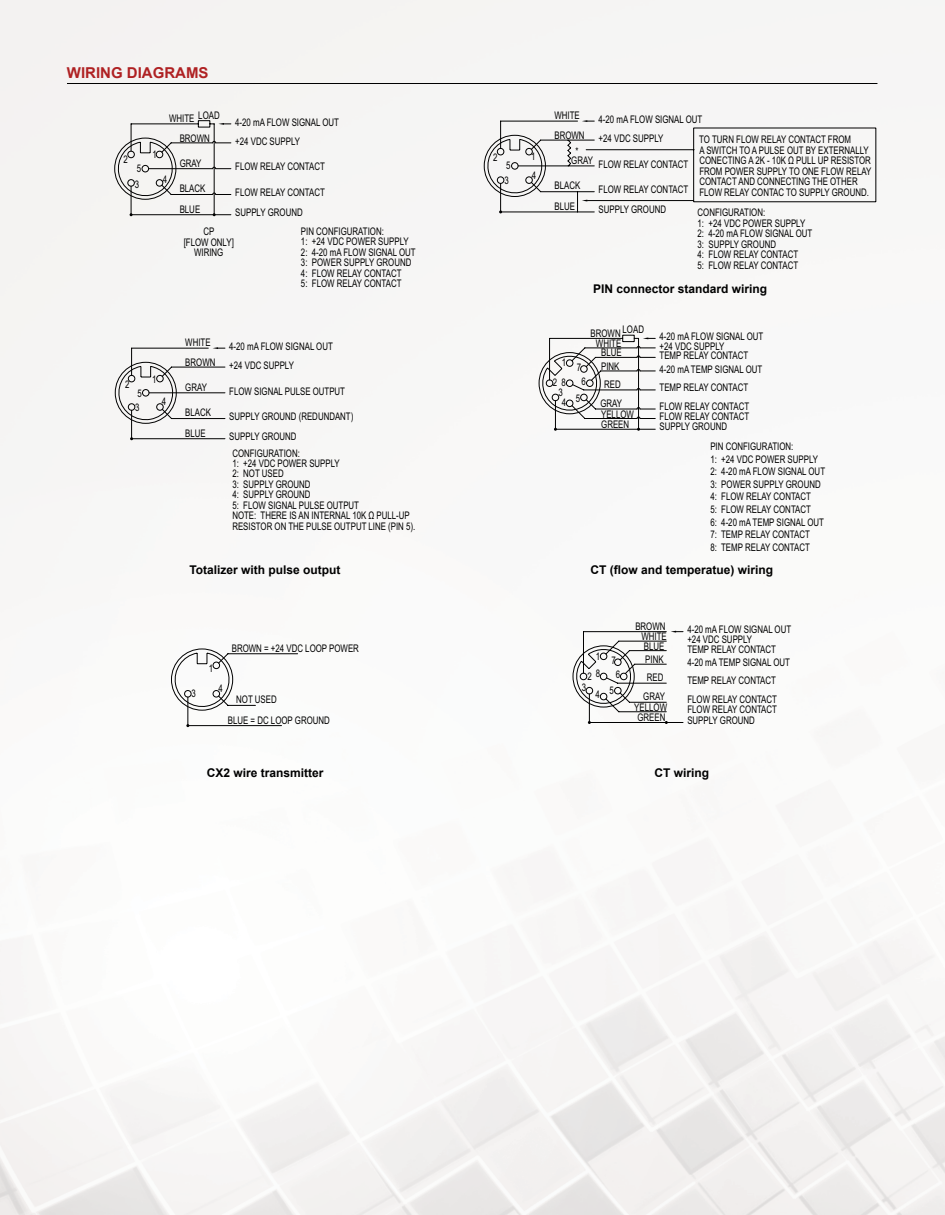
<style>
.page{position:relative;width:945px;height:1215px;background:#fff}
.page>*{position:absolute;margin:0;border:0;box-sizing:border-box;transform-origin:0 0}
.t1{font:700 15px "Arial";color:#af2123}
.t2{font:700 12px "Arial";color:#000}
.t3{font:10.5px/10.5px "Arial";color:#000;scale:.75 1}
.t4{font:10.5px/10.5px "Arial";color:#010101;scale:.75 1}
</style>
<div class="page">
<hr style="left:67px;top:83px;width:810px;height:1px;background:#000">
<svg style="left:114px;top:120px;width:118px;height:96px"></svg>
<svg style="left:115px;top:347px;width:111px;height:93px"></svg>
<svg style="left:171px;top:648px;width:127px;height:79px"></svg>
<svg style="left:484px;top:120px;width:392px;height:93px"></svg>
<svg style="left:539px;top:334px;width:117px;height:97px"></svg>
<svg style="left:573px;top:631px;width:111px;height:93px"></svg>
<h1 class="t1" style="left:67px;top:63px;width:143px">WIRING DIAGRAMS</h1>
<p class="t4" style="left:123px;top:155px;width:7px">2</p>
<p class="t4" style="left:137px;top:164px;width:7px">5</p>
<p class="t4" style="left:135px;top:179px;width:7px">3</p>
<p class="t4" style="left:198px;top:111px;width:30px">LOAD</p>
<p class="t4" style="left:180px;top:109px;width:42px;line-height:19.5px;text-indent:-11px">WHITE<br>BROWN</p>
<p class="t4" style="left:180px;top:158px;width:30px">GRAY</p>
<p class="t4" style="left:180px;top:178px;width:36px;line-height:20.4px">BLACK<br>BLUE</p>
<p class="t4" style="left:152px;top:150px;width:7px">1</p>
<p class="t4" style="left:163px;top:174px;width:7px">4</p>
<p class="t4" style="left:235px;top:112px;width:140px;line-height:19.4px">4-20 mA FLOW SIGNAL OUT +24 VDC SUPPLY</p>
<p class="t4" style="left:235px;top:161px;width:121px">FLOW RELAY CONTACT</p>
<p class="t4" style="left:235px;top:182px;width:121px;line-height:20.4px">FLOW RELAY CONTACT<br>SUPPLY GROUND</p>
<p class="t3" style="left:184px;top:226px;width:68px;text-align:center">CP<br>[FLOW ONLY]<br>WIRING</p>
<p class="t4" style="left:301px;top:226px;width:155px">PIN CONFIGURATION:<br>1: +24 VDC POWER SUPPLY<br>2: 4-20 mA FLOW SIGNAL OUT<br>3: POWER SUPPLY GROUND<br>4: FLOW RELAY CONTACT<br>5: FLOW RELAY CONTACT</p>
<p class="t3" style="left:125px;top:380px;width:7px">2</p>
<p class="t3" style="left:138px;top:388px;width:7px">5</p>
<p class="t3" style="left:135px;top:402px;width:7px">3</p>
<p class="t3" style="left:152px;top:375px;width:7px">1</p>
<p class="t3" style="left:162px;top:396px;width:7px">4</p>
<p class="t3" style="left:185px;top:333px;width:42px;line-height:19.4px">WHITE<br>BROWN</p>
<p class="t3" style="left:185px;top:382px;width:30px">GRAY</p>
<p class="t3" style="left:185px;top:403px;width:36px;line-height:20.4px">BLACK<br>BLUE</p>
<p class="t3" style="left:229px;top:337px;width:140px;line-height:19.4px">4-20 mA FLOW SIGNAL OUT +24 VDC SUPPLY</p>
<p class="t3" style="left:229px;top:386px;width:156px">FLOW SIGNAL PULSE OUTPUT</p>
<p class="t3" style="left:229px;top:406px;width:167px;line-height:20.4px">SUPPLY GROUND (REDUNDANT)<br>SUPPLY GROUND</p>
<p class="t3" style="left:232px;top:448px;width:245px">CONFIGURATION:<br>1: +24 VDC POWER SUPPLY<br>2: NOT USED<br>3: SUPPLY GROUND<br>4: SUPPLY GROUND<br>5: FLOW SIGNAL PULSE OUTPUT<br>NOTE: THERE IS AN INTERNAL 10K Ω PULL-UP<br>RESISTOR ON THE PULSE OUTPUT LINE (PIN 5).</p>
<p class="t2" style="left:189px;top:562px;width:153px">Totalizer with pulse output</p>
<p class="t3" style="left:192px;top:688px;width:7px">3</p>
<p class="t3" style="left:209px;top:663px;width:7px">1</p>
<p class="t3" style="left:218px;top:683px;width:7px">4</p>
<p class="t3" style="left:232px;top:644px;width:171px">BROWN = +24 VDC LOOP POWER</p>
<p class="t3" style="left:228px;top:689px;width:138px;line-height:20.4px;text-indent:8px">NOT USED<br>BLUE = DC LOOP GROUND</p>
<p class="t2" style="left:207px;top:764px;width:118px">CX2 wire transmitter</p>
<p class="t3" style="left:493px;top:152px;width:7px">2</p>
<p class="t3" style="left:531px;top:151px;width:7px">1</p>
<p class="t3" style="left:504px;top:175px;width:7px">3</p>
<p class="t3" style="left:506px;top:160px;width:7px">5</p>
<p class="t3" style="left:532px;top:170px;width:7px">4</p>
<p class="t3" style="left:555px;top:106px;width:42px;line-height:19.4px">WHITE<br>BROWN</p>
<p class="t3" style="left:571px;top:156px;width:30px">GRAY</p>
<p class="t3" style="left:555px;top:176px;width:36px;line-height:20.4px">BLACK<br>BLUE</p>
<p class="t3" style="left:599px;top:109px;width:140px;line-height:19.4px">4-20 mA FLOW SIGNAL OUT +24 VDC SUPPLY</p>
<p class="t3" style="left:599px;top:159px;width:121px">FLOW RELAY CONTACT</p>
<p class="t3" style="left:599px;top:179px;width:121px;line-height:20.4px">FLOW RELAY CONTACT<br>SUPPLY GROUND</p>
<p class="t3" style="left:699px;top:135px;width:231px">TO TURN FLOW RELAY CONTACT FROM<br>A SWITCH TO A PULSE OUT BY EXTERNALLY CONECTING A 2K - 10K Ω PULL UP RESISTOR FROM POWER SUPPLY TO ONE FLOW RELAY CONTACT AND CONNECTING THE OTHER FLOW RELAY CONTAC TO SUPPLY GROUND.</p>
<p class="t3" style="left:698px;top:208px;width:155px">CONFIGURATION:<br>1: +24 VDC POWER SUPPLY<br>2: 4-20 mA FLOW SIGNAL OUT<br>3: SUPPLY GROUND<br>4: FLOW RELAY CONTACT<br>5: FLOW RELAY CONTACT</p>
<p class="t3" style="left:575px;top:146px;width:6px">*</p>
<p class="t2" style="left:593px;top:280px;width:176px">PIN connector standard wiring</p>
<p class="t3" style="left:623px;top:324px;width:30px">LOAD</p>
<p class="t3" style="left:591px;top:328px;width:43px;text-align:center">BROWN<br>WHITE</p>
<p class="t3" style="left:601px;top:346px;width:29px;line-height:13.4px">BLUE<br>PINK</p>
<p class="t3" style="left:601px;top:375px;width:30px;line-height:18.8px;text-align:center">RED<br>GRAY</p>
<p class="t3" style="left:601px;top:409px;width:45px">YELLOW<br>GREEN</p>
<p class="t3" style="left:553px;top:352px;width:20px;line-height:20.2px;text-align:right">1<br>2 8</p>
<p class="t3" style="left:558px;top:388px;width:12px;line-height:10.1px;text-align:center">3<br>4</p>
<p class="t3" style="left:576px;top:393px;width:7px">5</p>
<p class="t3" style="left:577px;top:362px;width:7px">7</p>
<p class="t3" style="left:581px;top:376px;width:7px">6</p>
<p class="t3" style="left:660px;top:332px;width:140px;line-height:9.8px">4-20 mA FLOW SIGNAL OUT +24 VDC SUPPLY<br>TEMP RELAY CONTACT</p>
<p class="t3" style="left:660px;top:360px;width:138px;line-height:18.6px">4-20 mA TEMP SIGNAL OUT<br>TEMP RELAY CONTACT<br>FLOW RELAY CONTACT</p>
<p class="t3" style="left:660px;top:411px;width:121px">FLOW RELAY CONTACT<br>SUPPLY GROUND</p>
<p class="t3" style="left:710px;top:440px;width:155px;line-height:12.6px">PIN CONFIGURATION:<br>1: +24 VDC POWER SUPPLY<br>2: 4-20 mA FLOW SIGNAL OUT<br>3: POWER SUPPLY GROUND<br>4: FLOW RELAY CONTACT<br>5: FLOW RELAY CONTACT<br>6: 4-20 mA TEMP SIGNAL OUT<br>7: TEMP RELAY CONTACT<br>8: TEMP RELAY CONTACT</p>
<p class="t2" style="left:591px;top:562px;width:184px">CT (flow and temperatue) wiring</p>
<p class="t3" style="left:596px;top:651px;width:7px">1</p>
<p class="t3" style="left:611px;top:655px;width:7px">7</p>
<p class="t3" style="left:596px;top:668px;width:7px">8</p>
<p class="t3" style="left:587px;top:671px;width:7px">2</p>
<p class="t3" style="left:616px;top:669px;width:7px">6</p>
<p class="t3" style="left:582px;top:682px;width:7px">3</p>
<p class="t3" style="left:596px;top:689px;width:7px">4</p>
<p class="t3" style="left:609px;top:685px;width:7px">5</p>
<p class="t3" style="left:635px;top:622px;width:43px;line-height:9.8px;text-align:center">BROWN<br>WHITE<br>BLUE</p>
<p class="t3" style="left:643px;top:650px;width:30px;line-height:18.6px;text-align:center">PINK<br>RED<br>GRAY</p>
<p class="t3" style="left:634px;top:702px;width:45px">YELLOW<br>GREEN</p>
<p class="t3" style="left:687px;top:625px;width:140px;line-height:9.8px">4-20 mA FLOW SIGNAL OUT +24 VDC SUPPLY<br>TEMP RELAY CONTACT</p>
<p class="t3" style="left:687px;top:653px;width:138px;line-height:18.6px">4-20 mA TEMP SIGNAL OUT<br>TEMP RELAY CONTACT<br>FLOW RELAY CONTACT</p>
<p class="t3" style="left:687px;top:704px;width:121px">FLOW RELAY CONTACT<br>SUPPLY GROUND</p>
<p class="t2" style="left:655px;top:764px;width:56px">CT wiring</p>
</div>
